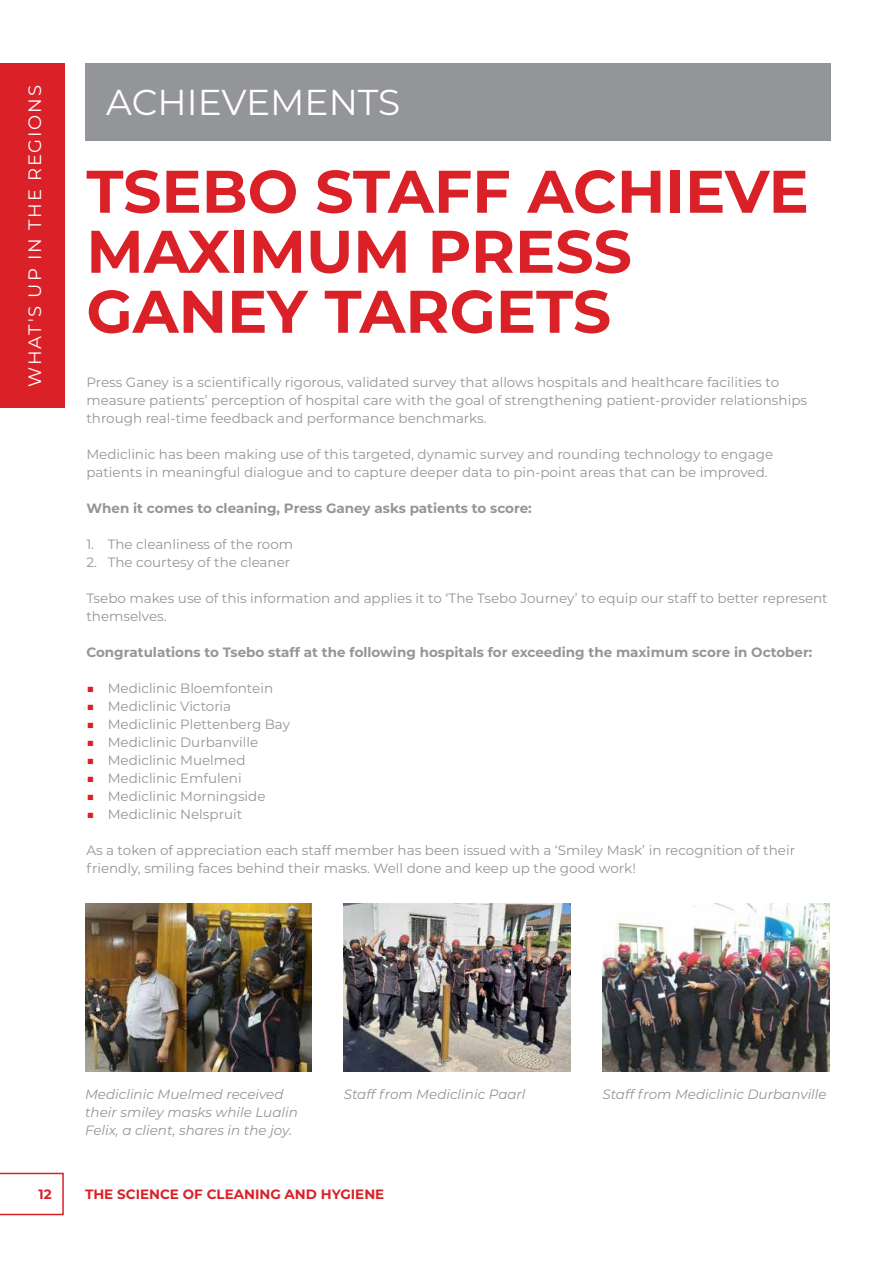
<style>
.page{position:relative;width:893px;height:1263px;background:#fff}
.page>*{position:absolute;margin:0;border:0;box-sizing:border-box;transform-origin:0 0}
.t1{font:700 60px/60px "Montserrat";color:#da2128}
.t2{font:36px "Montserrat";color:#fff}
.t3{font:18px "Montserrat";letter-spacing:.1em;color:#fff}
.t4{font:13.5px/18px "Montserrat";color:#939598}
.t5{font:700 13.5px "Montserrat";color:#939598}
.t6{font:italic 13.5px/18px "Montserrat";color:#939598}
.t7{font:700 13.5px "Montserrat";color:#da2128}
.s1{color:#da2128}
</style>
<div class="page">
<svg style="left:0;top:1173px;width:64px;height:42px"></svg>
<div style="left:0;top:64px;width:64px;height:344px;background:#da2128"></div>
<div style="left:85px;top:64px;width:746px;height:77px;background:#939598"></div>
<img style="left:85px;top:903px;width:227px;height:168px">
<img style="left:344px;top:903px;width:226px;height:168px">
<img style="left:602px;top:903px;width:227px;height:168px">
<h3 class="t3" style="left:23px;top:387px;width:303px;rotate:-90deg">WHAT'S UP IN THE REGIONS</h3>
<h2 class="t2" style="left:106px;top:78px;width:296px">ACHIEVEMENTS</h2>
<h1 class="t1" style="left:86px;top:158px;width:724px">TSEBO STAFF ACHIEVE<br>MAXIMUM PRESS<br>GANEY TARGETS</h1>
<p class="t4" style="left:86px;top:372px;width:722px">Press Ganey is a scientifically rigorous, validated survey that allows hospitals and healthcare facilities to measure patients’ perception of hospital care with the goal of strengthening patient-provider relationships through real-time feedback and performance benchmarks.</p>
<p class="t4" style="left:86px;top:444px;width:688px">Mediclinic has been making use of this targeted, dynamic survey and rounding technology to engage patients in meaningful dialogue and to capture deeper data to pin-point areas that can be improved.</p>
<p class="t5" style="left:86px;top:498px;width:447px">When it comes to cleaning, Press Ganey asks patients to score:</p>
<p class="t4" style="left:86px;top:534px;width:208px">1. The cleanliness of the room</p>
<p class="t4" style="left:86px;top:552px;width:205px">2. The courtesy of the cleaner</p>
<p class="t4" style="left:86px;top:588px;width:743px">Tsebo makes use of this information and applies it to ‘The Tsebo Journey’ to equip our staff to better represent themselves.</p>
<p class="t5" style="left:86px;top:642px;width:728px">Congratulations to Tsebo staff at the following hospitals for exceeding the maximum score in October:</p>
<p class="t4" style="left:86px;top:678px;width:188px"><span class="s1">■</span> Mediclinic Bloemfontein</p>
<p class="t4" style="left:86px;top:696px;width:146px"><span class="s1">■</span> Mediclinic Victoria</p>
<p class="t4" style="left:86px;top:714px;width:205px"><span class="s1">■</span> Mediclinic Plettenberg Bay</p>
<p class="t4" style="left:86px;top:732px;width:173px"><span class="s1">■</span> Mediclinic Durbanville</p>
<p class="t4" style="left:86px;top:750px;width:161px"><span class="s1">■</span> Mediclinic Muelmed</p>
<p class="t4" style="left:86px;top:768px;width:157px"><span class="s1">■</span> Mediclinic Emfuleni</p>
<p class="t4" style="left:86px;top:786px;width:181px"><span class="s1">■</span> Mediclinic Morningside</p>
<p class="t4" style="left:86px;top:804px;width:157px"><span class="s1">■</span> Mediclinic Nelspruit</p>
<p class="t4" style="left:86px;top:840px;width:710px">As a token of appreciation each staff member has been issued with a ‘Smiley Mask’ in recognition of their friendly, smiling faces behind their masks. Well done and keep up the good work!</p>
<p class="t6" style="left:85px;top:1085px;width:214px">Mediclinic Muelmed received their smiley masks while Lualin<br>Felix, a client, shares in the joy.</p>
<p class="t6" style="left:344px;top:1085px;width:183px">Staff from Mediclinic Paarl</p>
<p class="t6" style="left:602px;top:1085px;width:226px">Staff from Mediclinic Durbanville</p>
<p class="t7" style="left:38px;top:1184px;width:15px">12</p>
<p class="t7" style="left:85px;top:1184px;width:301px">THE SCIENCE OF CLEANING AND HYGIENE</p>
</div>
